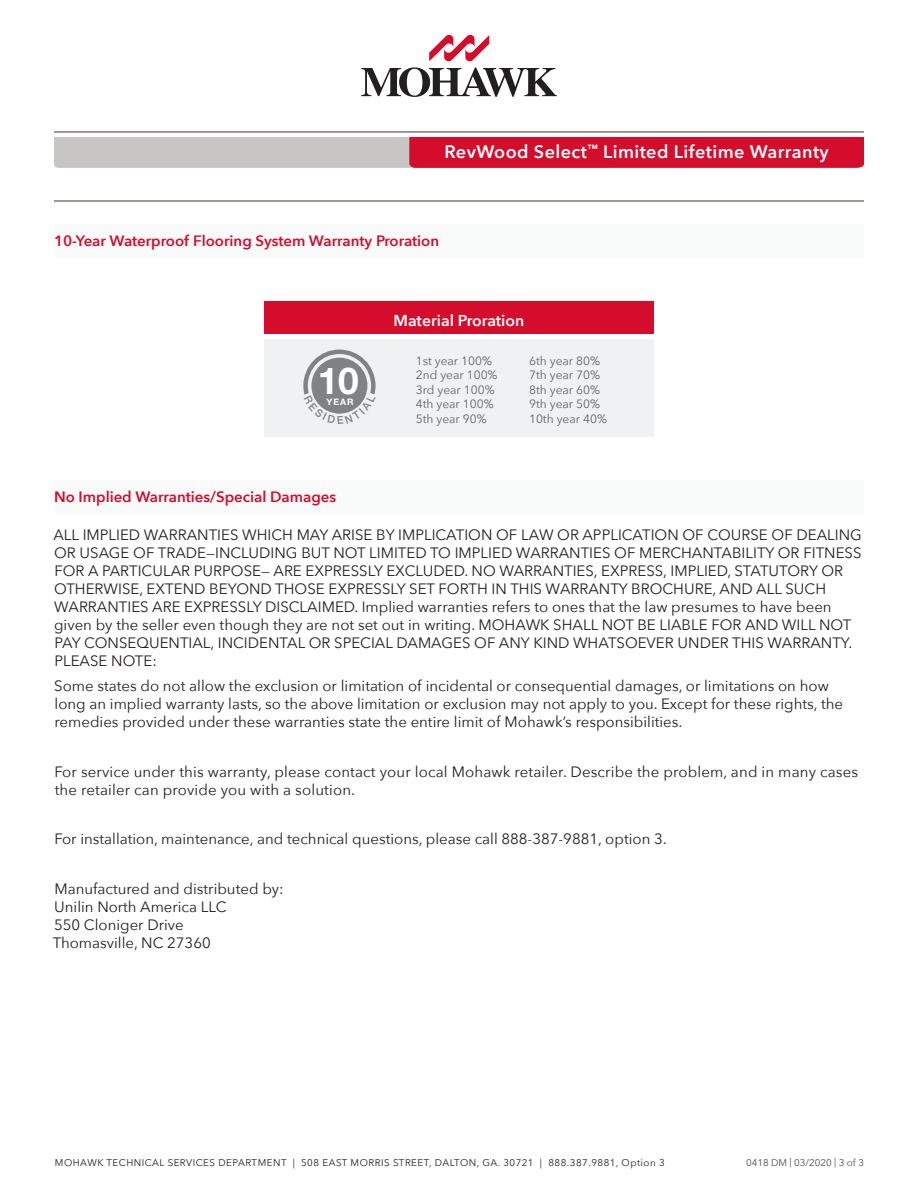
<style>
.page{position:relative;width:918px;height:1188px;background:#fff}
.page>*{position:absolute;margin:0;border:0;box-sizing:border-box;transform-origin:0 0}
.t1{font:700 37.05px "Helvetica Neue LT Std";color:#fff}
.t2{font:600 18px "Avenir Next";letter-spacing:.025em;color:#fff}
.t3{font:600 15.75px "Avenir Next";color:#fff}
.body{font:15px/18px "Avenir Next";color:#231f20}
.Paragraph_Header{font:600 15px "Avenir Next";color:#d30d2b}
.grote_tekst_lichtgri{font:12px/14.4px "Avenir Next";color:#636366}
.t4{font:9.75px "Avenir Next";letter-spacing:.05em;color:#231f20}
.t5{font:9.75px "Avenir Next";color:#504e49}
.t6{font:700 8.85px "Helvetica Neue LT Std";color:#fff}
</style>
<div class="page">
<hr style="left:54px;top:131px;width:810px;height:2px;background:#504e49">
<svg style="left:429px;top:35px;width:60px;height:26px"></svg>
<svg style="left:361px;top:67px;width:196px;height:30px"></svg>
<svg style="left:54px;top:137px;width:810px;height:31px;background:#cd5f70"></svg>
<hr style="left:54px;top:200px;width:810px;height:2px;background:#504e49">
<div style="left:54px;top:224px;width:810px;height:33px;background:#f9fafa"></div>
<div style="left:54px;top:480px;width:810px;height:33px;background:#f9fafa"></div>
<div style="left:264px;top:301px;width:390px;height:33px;background:#d30d2b"></div>
<div style="left:264px;top:339px;width:390px;height:97px;background:#f0f1f2"></div>
<svg style="left:303px;top:350px;width:73px;height:64px"></svg>
<p class="t2" style="left:444px;top:137px;width:386px">RevWood Select<sup>™</sup> Limited Lifetime Warranty</p>
<p class="Paragraph_Header" style="left:54px;top:227px;width:387px">10-Year Waterproof Flooring System Warranty Proration</p>
<p class="t1" style="left:318px;top:358px;width:43px">10</p>
<p class="t6" style="left:326px;top:396px;width:29px">YEAR</p>
<p class="t3" style="left:394px;top:307px;width:132px">Material Proration</p>
<p class="grote_tekst_lichtgri" style="left:416px;top:353px;width:78px">1st year 100%</p>
<p class="grote_tekst_lichtgri" style="left:416px;top:367px;width:83px">2nd year 100%</p>
<p class="grote_tekst_lichtgri" style="left:416px;top:382px;width:80px">3rd year 100%</p>
<p class="grote_tekst_lichtgri" style="left:416px;top:396px;width:80px">4th year 100%</p>
<p class="grote_tekst_lichtgri" style="left:416px;top:411px;width:73px">5th year 90%</p>
<p class="grote_tekst_lichtgri" style="left:529px;top:353px;width:80px">6th year 80%<br>7th year 70%<br>8th year 60%<br>9th year 50%<br>10th year 40%</p>
<p class="Paragraph_Header" style="left:54px;top:484px;width:284px">No Implied Warranties/Special Damages</p>
<p class="body" style="left:53px;top:525px;width:810px">ALL IMPLIED WARRANTIES WHICH MAY ARISE BY IMPLICATION OF LAW OR APPLICATION OF COURSE OF DEALING OR USAGE OF TRADE—INCLUDING BUT NOT LIMITED TO IMPLIED WARRANTIES OF MERCHANTABILITY OR FITNESS FOR A PARTICULAR PURPOSE— ARE EXPRESSLY EXCLUDED. NO WARRANTIES, EXPRESS, IMPLIED, STATUTORY OR OTHERWISE, EXTEND BEYOND THOSE EXPRESSLY SET FORTH IN THIS WARRANTY BROCHURE, AND ALL SUCH WARRANTIES ARE EXPRESSLY DISCLAIMED. Implied warranties refers to ones that the law presumes to have been given by the seller even though they are not set out in writing. MOHAWK SHALL NOT BE LIABLE FOR AND WILL NOT PAY CONSEQUENTIAL, INCIDENTAL OR SPECIAL DAMAGES OF ANY KIND WHATSOEVER UNDER THIS WARRANTY.<br>PLEASE NOTE:</p>
<p class="body" style="left:54px;top:676px;width:790px">Some states do not allow the exclusion or limitation of incidental or consequential damages, or limitations on how long an implied warranty lasts, so the above limitation or exclusion may not apply to you. Except for these rights, the remedies provided under these warranties state the entire limit of Mohawk’s responsibilities.</p>
<p class="body" style="left:54px;top:762px;width:805px">For service under this warranty, please contact your local Mohawk retailer. Describe the problem, and in many cases the retailer can provide you with a solution.</p>
<p class="body" style="left:54px;top:829px;width:614px">For installation, maintenance, and technical questions, please call 888-387-9881, option 3.</p>
<p class="body" style="left:53px;top:879px;width:232px">Manufactured and distributed by:<br>Unilin North America LLC<br>550 Cloniger Drive<br>Thomasville, NC 27360</p>
<p class="t4" style="left:55px;top:1155px;width:611px">MOHAWK TECHNICAL SERVICES DEPARTMENT | 508 EAST MORRIS STREET, DALTON, GA. 30721 | 888.387.9881, Option 3</p>
<p class="t5" style="left:746px;top:1155px;width:119px">0418 DM | 03/2020 | 3 of 3</p>
</div>
